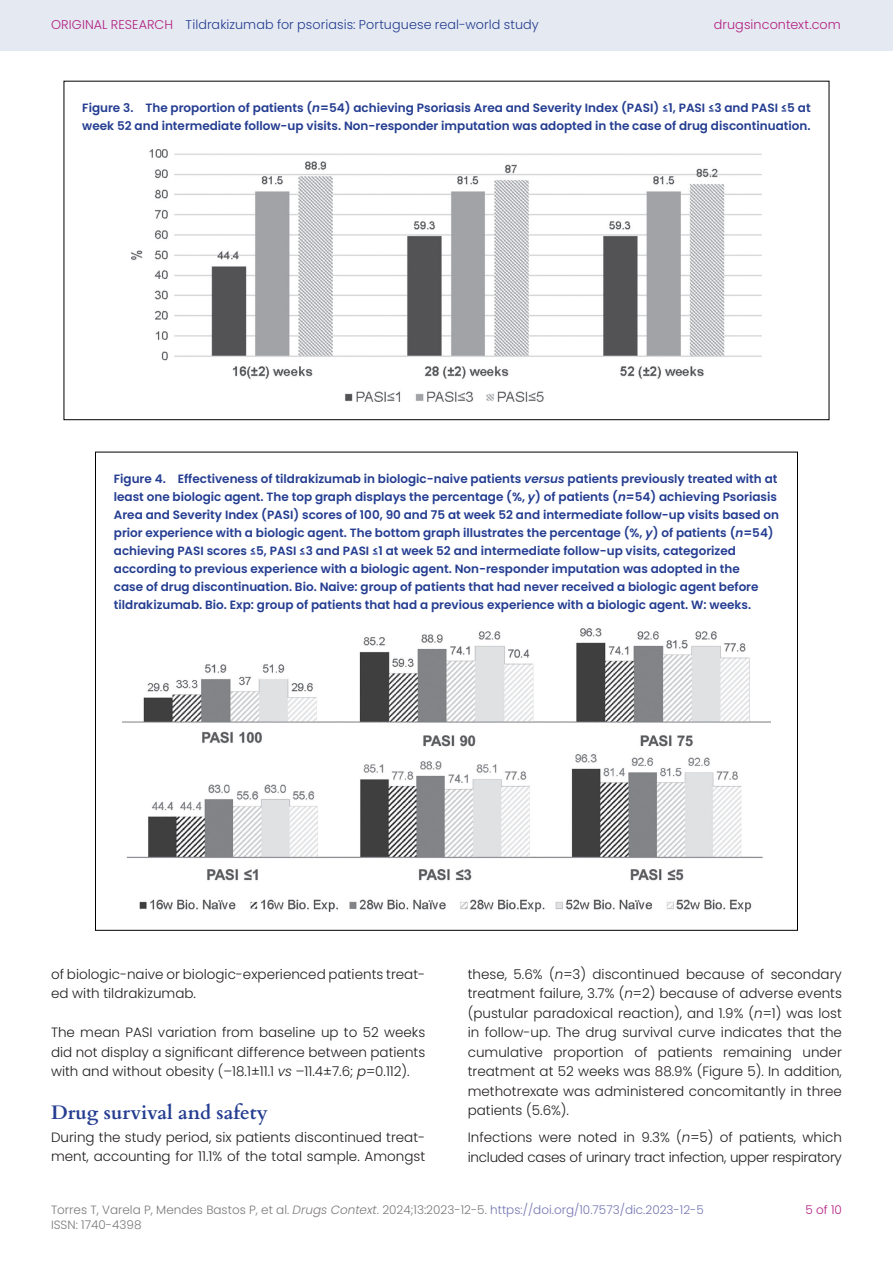
<style>
.page{position:relative;width:893px;height:1263px;background:#fff}
.page>*{position:absolute;margin:0;border:0;box-sizing:border-box;transform-origin:0 0}
.t1{font:700 19.5px "Cardo";color:#243d91}
.Body_Black_First{font:300 13.5px/19.5px "Poppins";color:#231f20}
.Body_Black{font:300 13.5px/19.5px "Poppins";color:#231f20;text-align:justify}
.Body_Black-2{font:300 13.5px/19.5px "Poppins";letter-spacing:-.02em;color:#231f20}
.t2{font:300 12.75px "Poppins";letter-spacing:.01em;color:#243d91}
.t3{font:300 12.75px "Poppins";letter-spacing:.01em;color:#b21f81}
.Figure_Table_Caption{font:600 12px/18px "Poppins";color:#243d91}
.t4{font:300 12px "Poppins";color:#7c7878}
.t5{font:300 12px "Poppins";color:#b21f81}
.s1{color:#b21f81}
.s2{font-style:italic}
.s3{color:#7376b2}
</style>
<div class="page">
<div style="left:0;top:0;width:893px;height:51px;background:#e5eaf2"></div>
<img style="left:131px;top:150px;width:630px;height:251px">
<img style="left:122px;top:629px;width:648px;height:283px">
<p class="t2" style="left:51px;top:17px;width:489px"><span class="s1">ORIGINAL RESEARCH</span> Tildrakizumab for psoriasis: Portuguese real-world study</p>
<p class="t3" style="left:714px;top:17px;width:129px">drugsincontext.com</p>
<p class="Figure_Table_Caption" style="left:82px;top:99px;width:730px">Figure 3. The proportion of patients (<span class="s2">n</span>=54) achieving Psoriasis Area and Severity Index (PASI) ≤1, PASI ≤3 and PASI ≤5 at week 52 and intermediate follow-up visits. Non-responder imputation was adopted in the case of drug discontinuation.</p>
<p class="Figure_Table_Caption" style="left:114px;top:470px;width:667px">Figure 4. Effectiveness of tildrakizumab in biologic-naive patients <span class="s2">versus</span> patients previously treated with at least one biologic agent. The top graph displays the percentage (%, <span class="s2">y</span>) of patients (<span class="s2">n</span>=54) achieving Psoriasis Area and Severity Index (PASI) scores of 100, 90 and 75 at week 52 and intermediate follow-up visits based on prior experience with a biologic agent. The bottom graph illustrates the percentage (%, <span class="s2">y</span>) of patients (<span class="s2">n</span>=54) achieving PASI scores ≤5, PASI ≤3 and PASI ≤1 at week 52 and intermediate follow-up visits, categorized according to previous experience with a biologic agent. Non-responder imputation was adopted in the<br>case of drug discontinuation. Bio. Naive: group of patients that had never received a biologic agent before tildrakizumab. Bio. Exp: group of patients that had a previous experience with a biologic agent. W: weeks.</p>
<p class="Body_Black_First" style="left:51px;top:964px;width:376px">of biologic-naive or biologic-experienced patients treat&shy;ed with tildrakizumab.</p>
<p class="Body_Black" style="left:51px;top:1023px;width:376px">The mean PASI variation from baseline up to 52 weeks did not display a significant difference between patients with and without obesity (–18.1±11.1 <span class="s2">vs</span> –11.4±7.6; <span class="s2">p</span>=0.112).</p>
<h2 class="t1" style="left:51px;top:1097px;width:218px">Drug survival and safety</h2>
<p class="Body_Black_First" style="left:51px;top:1127px;width:376px">During the study period, six patients discontinued treat&shy;ment, accounting for 11.1% of the total sample. Amongst</p>
<p class="Body_Black_First" style="left:468px;top:964px;width:376px;text-align:justify">these, 5.6% (<span class="s2">n</span>=3) discontinued because of secondary treatment failure, 3.7% (<span class="s2">n</span>=2) because of adverse events (pustular paradoxical reaction), and 1.9% (<span class="s2">n</span>=1) was lost in follow-up. The drug survival curve indicates that the cumulative proportion of patients remaining under treatment at 52 weeks was 88.9% (Figure 5). In addition, methotrexate was administered concomitantly in three patients (5.6%).</p>
<p class="Body_Black-2" style="left:468px;top:1128px;width:376px">Infections were noted in 9.3% (<span class="s2">n</span>=5) of patients, which included cases of urinary tract infection, upper respiratory</p>
<p class="t4" style="left:51px;top:1203px;width:654px">Torres T, Varela P, Mendes Bastos P, et al. <span class="s2">Drugs Context</span>. 2024;13:2023-12-5. <span class="s3">https://doi.org/10.7573/dic.2023-12-5</span></p>
<p class="t5" style="left:805px;top:1203px;width:38px">5 of 10</p>
<p class="t4" style="left:51px;top:1218px;width:92px">ISSN: 1740-4398</p>
</div>
